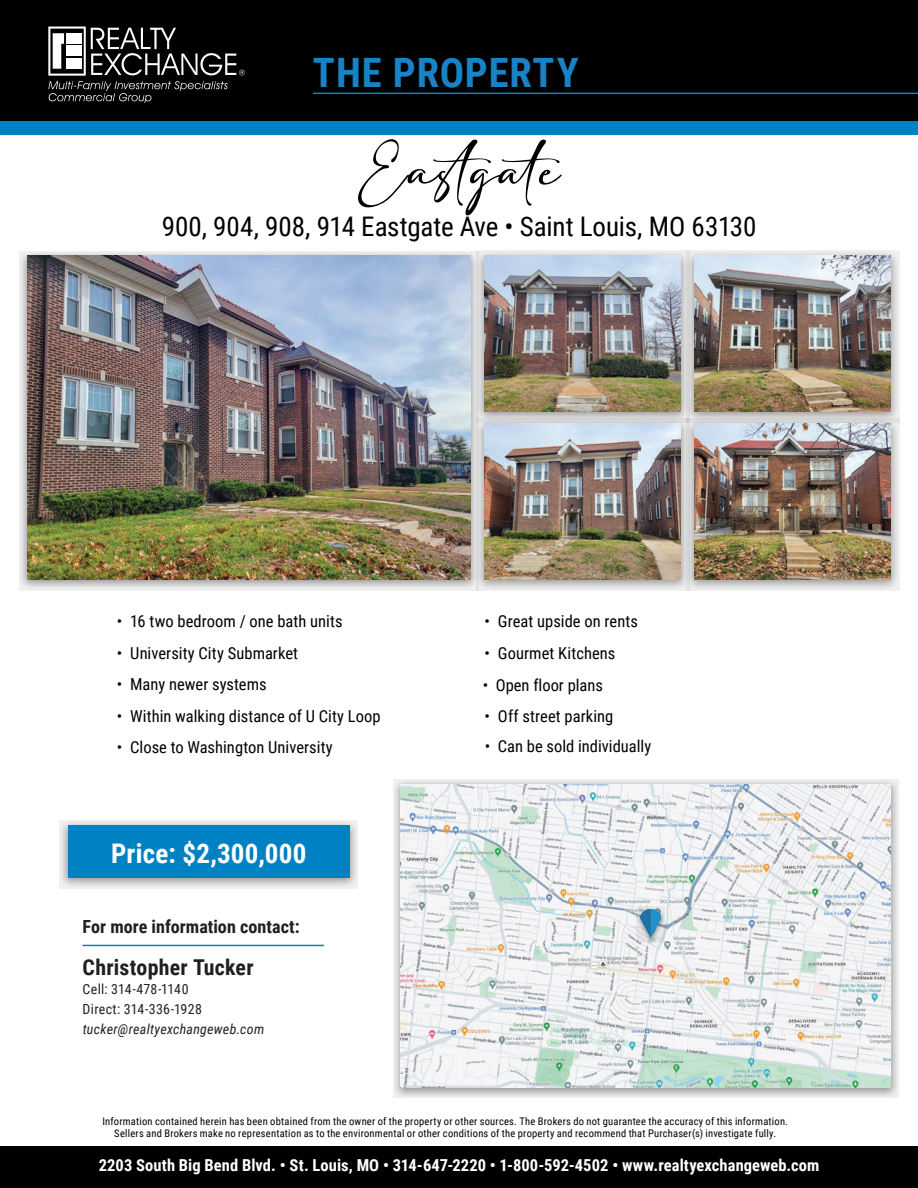
<style>
.page{position:relative;width:918px;height:1188px;background:#fff}
.page>*{position:absolute;margin:0;border:0;box-sizing:border-box;transform-origin:0 0}
.t1{font:700 40.5px "Roboto Condensed";letter-spacing:.02em;color:#1982c5}
.t2{font:27px "Roboto Condensed";letter-spacing:-.005em;color:#000}
.t3{font:700 27px "Roboto Condensed";letter-spacing:.005em;color:#fff}
.t4{font:700 21.9px "Roboto Condensed";letter-spacing:.01em;color:#231f20}
.t5{font:700 18.15px "Roboto Condensed";color:#231f20}
.t6{font:16.5px "Roboto Condensed";color:#000}
.t7{font:700 16.5px "Roboto Condensed";letter-spacing:.005em;color:#fff}
.t8{font:13.95px/19.6px "Roboto Condensed";letter-spacing:.02em;color:#231f20}
.t9{font:italic 13.95px "Roboto Condensed";letter-spacing:.02em;color:#231f20}
.t10{font:10.5px/12.6px "Roboto Condensed";letter-spacing:.02em;color:#000;text-align:center}
</style>
<div class="page">
<div style="left:0;top:0;width:918px;height:122px;background:#000"></div>
<div style="left:0;top:1147px;width:918px;height:41px;background:#000"></div>
<hr style="left:313px;top:93px;width:605px;height:1px;background:#0081c4">
<div style="left:0;top:122px;width:918px;height:13px;background:#0081c4"></div>
<svg style="left:48px;top:27px;width:197px;height:76px"></svg>
<svg style="left:19px;top:251px;width:457px;height:339px"></svg>
<img style="left:27px;top:256px;width:444px;height:323px">
<svg style="left:358px;top:139px;width:204px;height:77px"></svg>
<svg style="left:59px;top:820px;width:299px;height:68px"></svg>
<div style="left:68px;top:825px;width:282px;height:52px;background:#0081c4"></div>
<hr style="left:83px;top:945px;width:241px;height:1px;background:#0081c4">
<svg style="left:393px;top:779px;width:505px;height:319px"></svg>
<img style="left:401px;top:784px;width:490px;height:304px">
<svg style="left:637px;top:907px;width:28px;height:36px"></svg>
<img style="left:641px;top:909px;width:20px;height:29px">
<svg style="left:476px;top:250px;width:210px;height:168px"></svg>
<img style="left:485px;top:256px;width:196px;height:155px">
<svg style="left:476px;top:418px;width:210px;height:173px"></svg>
<img style="left:485px;top:424px;width:196px;height:155px">
<svg style="left:686px;top:250px;width:213px;height:168px"></svg>
<img style="left:695px;top:256px;width:196px;height:155px">
<svg style="left:686px;top:418px;width:213px;height:173px"></svg>
<img style="left:695px;top:424px;width:196px;height:155px">
<h1 class="t1" style="left:313px;top:45px;width:267px">THE PROPERTY</h1>
<h2 class="t2" style="left:162px;top:208px;width:596px">900, 904, 908, 914 Eastgate Ave • Saint Louis, MO 63130</h2>
<h3 class="t6" style="left:117px;top:610px;width:227px">• 16 two bedroom / one bath units</h3>
<h3 class="t6" style="left:117px;top:642px;width:183px">• University City Submarket</h3>
<h3 class="t6" style="left:117px;top:673px;width:151px">• Many newer systems</h3>
<h3 class="t6" style="left:117px;top:705px;width:265px">• Within walking distance of U City Loop</h3>
<h3 class="t6" style="left:117px;top:736px;width:218px">• Close to Washington University</h3>
<h2 class="t3" style="left:111px;top:834px;width:197px">Price: $2,300,000</h2>
<h3 class="t5" style="left:83px;top:914px;width:219px">For more information contact:</h3>
<h3 class="t4" style="left:83px;top:951px;width:173px">Christopher Tucker</h3>
<h3 class="t8" style="left:83px;top:979px;width:121px">Cell: 314-478-1140<br>Direct: 314-336-1928</h3>
<h3 class="t9" style="left:83px;top:1019px;width:183px">tucker@realtyexchangeweb.com</h3>
<h3 class="t6" style="left:484px;top:610px;width:155px">• Great upside on rents</h3>
<h3 class="t6" style="left:484px;top:642px;width:132px">• Gourmet Kitchens</h3>
<h3 class="t6" style="left:483px;top:674px;width:122px">• Open floor plans</h3>
<h3 class="t6" style="left:485px;top:705px;width:130px">• Off street parking</h3>
<h3 class="t6" style="left:485px;top:734px;width:168px">• Can be sold individually</h3>
<p class="t10" style="left:102px;top:1114px;width:687px">Information contained herein has been obtained from the owner of the property or other sources. The Brokers do not guarantee the accuracy of this information.<br>Sellers and Brokers make no representation as to the environmental or other conditions of the property and recommend that Purchaser(s) investigate fully.</p>
<h3 class="t7" style="left:99px;top:1154px;width:722px">2203 South Big Bend Blvd. • St. Louis, MO • 314-647-2220 • 1-800-592-4502 • www.realtyexchangeweb.com</h3>
</div>
